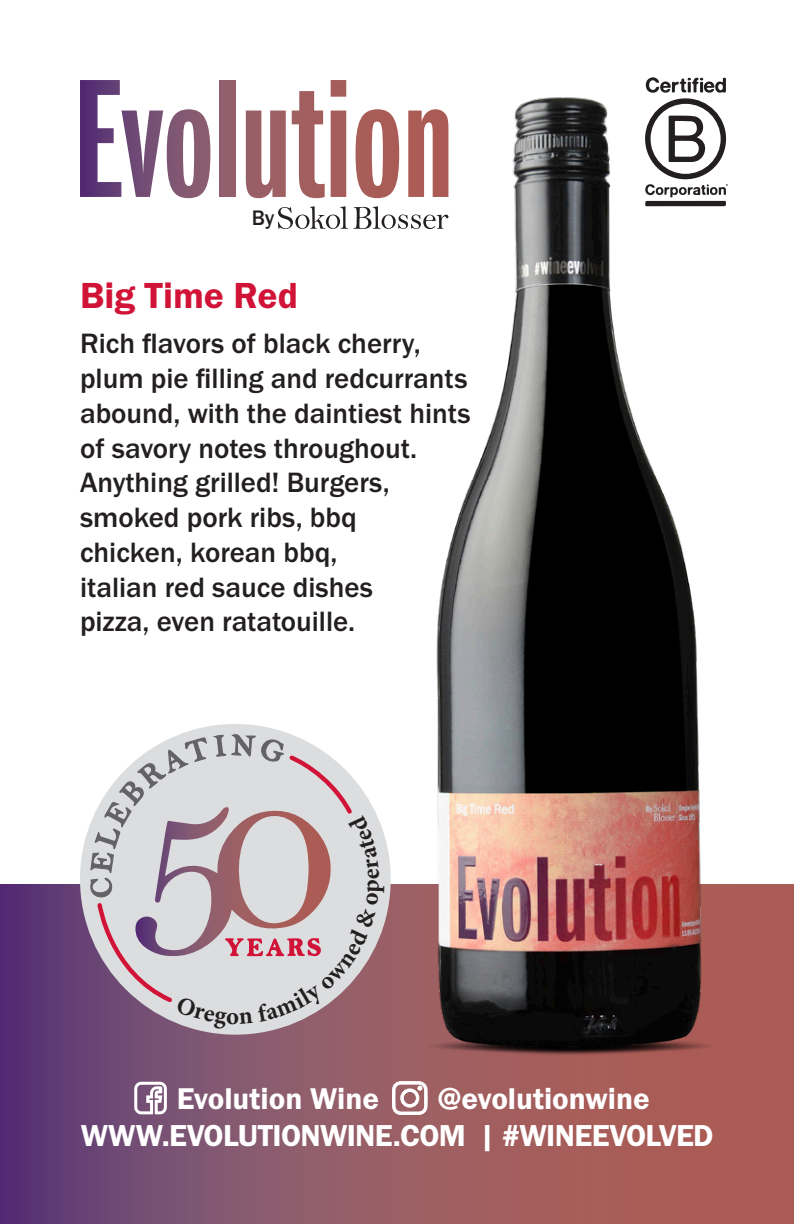
<style>
.page{position:relative;width:794px;height:1225px;background:#fff}
.page>*{position:absolute;margin:0;border:0;box-sizing:border-box;transform-origin:0 0}
.t1{font:37.6px "Franklin Gothic URW Dem";color:#d11337}
.t2{font:31.2px "Franklin Gothic URW Dem";letter-spacing:-.01em;color:#fff}
.t3{font:500 28.8px/34.8px "Franklin Gothic URW";color:#231f20}
.t4{font:500 21.6px "Franklin Gothic URW";color:#231f20}
</style>
<div class="page">
<svg style="left:0;top:884px;width:794px;height:339px;background:#8b5467"></svg>
<svg style="left:133px;top:1079px;width:35px;height:37px"></svg>
<svg style="left:392px;top:1080px;width:36px;height:35px"></svg>
<svg style="left:645px;top:77px;width:81px;height:15px"></svg>
<svg style="left:278px;top:206px;width:131px;height:23px"></svg>
<svg style="left:80px;top:80px;width:130px;height:118px"></svg>
<div style="left:219px;top:80px;width:16px;height:117px;background:#915f6c"></div>
<svg style="left:246px;top:110px;width:40px;height:88px"></svg>
<svg style="left:292px;top:91px;width:33px;height:107px"></svg>
<svg style="left:331px;top:80px;width:15px;height:117px;background:#af706e"></svg>
<svg style="left:355px;top:109px;width:44px;height:89px"></svg>
<svg style="left:408px;top:110px;width:1px;height:87px"></svg>
<img style="left:409px;top:92px;width:351px;height:992px">
<svg style="left:90px;top:724px;width:295px;height:305px;background:#cec2c7"></svg>
<p class="t4" style="left:252px;top:205px;width:24px">By</p>
<p class="t1" style="left:80px;top:272px;width:219px">Big Time Red</p>
<p class="t3" style="left:80px;top:326px;width:342px">Rich flavors of black cherry,</p>
<p class="t3" style="left:80px;top:360px;width:392px">plum pie filling and redcurrants abound, with the daintiest hints</p>
<p class="t3" style="left:80px;top:430px;width:339px">of savory notes throughout.</p>
<p class="t3" style="left:80px;top:465px;width:311px">Anything grilled! Burgers,</p>
<p class="t3" style="left:80px;top:499px;width:278px">smoked pork ribs, bbq</p>
<p class="t3" style="left:80px;top:534px;width:259px">chicken, korean bbq,</p>
<p class="t3" style="left:80px;top:569px;width:294px">italian red sauce dishes</p>
<p class="t3" style="left:80px;top:604px;width:277px">pizza, even ratatouille.</p>
<p class="t2" style="left:177px;top:1078px;width:204px">Evolution Wine</p>
<p class="t2" style="left:437px;top:1078px;width:214px">@evolutionwine</p>
<p class="t2" style="left:81px;top:1116px;width:634px">WWW.EVOLUTIONWINE.COM | #WINEEVOLVED</p>
</div>
